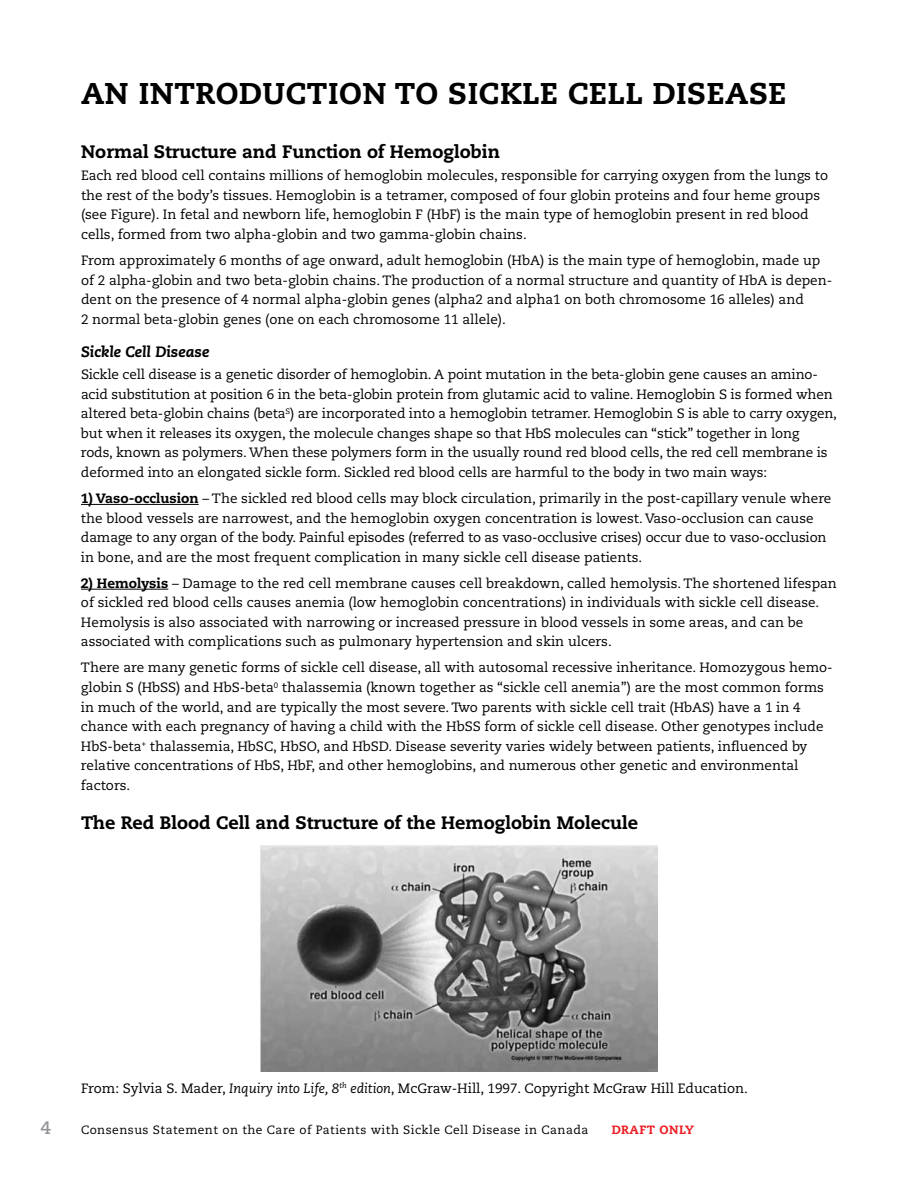
<style>
.page{position:relative;width:918px;height:1188px;background:#fff}
.page>*{position:absolute;margin:0;border:0;box-sizing:border-box;transform-origin:0 0}
.t1{font:800 30px "Caecilia";letter-spacing:.02em;color:#000}
.t2{font:800 18px "Caecilia";color:#000}
.t3{font:700 18px "Caecilia";color:#939598}
.t4{font:italic 800 15px "Caecilia";color:#000}
.t5{font:13.5px/19.5px "Caecilia";color:#000}
.t6{font:12px "Caecilia";letter-spacing:.04em;color:#000}
.t7{font:800 12px "Caecilia";letter-spacing:.04em;color:#ed1d24}
.s1{font-weight:800}
.s2{font-style:italic}
</style>
<div class="page">
<hr style="left:81px;top:504px;width:118px;height:1px;background:#000">
<hr style="left:81px;top:589px;width:87px;height:1px;background:#000">
<img style="left:260px;top:846px;width:398px;height:225px">
<h1 class="t1" style="left:81px;top:75px;width:707px">An Introduction to Sickle Cell Disease</h1>
<h2 class="t2" style="left:81px;top:140px;width:421px">Normal Structure and Function of Hemoglobin</h2>
<p class="t5" style="left:81px;top:166px;width:749px">Each red blood cell contains millions of hemoglobin molecules, responsible for carrying oxygen from the lungs to the rest of the body’s tissues. Hemoglobin is a tetramer, composed of four globin proteins and four heme groups (see Figure). In fetal and newborn life, hemoglobin F (HbF) is the main type of hemoglobin present in red blood cells, formed from two alpha-globin and two gamma-globin chains.</p>
<p class="t5" style="left:81px;top:251px;width:753px">From approximately 6 months of age onward, adult hemoglobin (HbA) is the main type of hemoglobin, made up of 2 alpha-globin and two beta-globin chains. The production of a normal structure and quantity of HbA is depen&shy;dent on the presence of 4 normal alpha-globin genes (alpha2 and alpha1 on both chromosome 16 alleles) and<br>2 normal beta-globin genes (one on each chromosome 11 allele).</p>
<p class="t4" style="left:81px;top:342px;width:130px">Sickle Cell Disease</p>
<p class="t5" style="left:81px;top:365px;width:758px">Sickle cell disease is a genetic disorder of hemoglobin. A point mutation in the beta-globin gene causes an amino&shy;acid substitution at position 6 in the beta-globin protein from glutamic acid to valine. Hemoglobin S is formed when altered beta-globin chains (beta<sup>S</sup>) are incorporated into a hemoglobin tetramer. Hemoglobin S is able to carry oxygen, but when it releases its oxygen, the molecule changes shape so that HbS molecules can “stick” together in long<br>rods, known as polymers. When these polymers form in the usually round red blood cells, the red cell membrane is deformed into an elongated sickle form. Sickled red blood cells are harmful to the body in two main ways:</p>
<p class="t5" style="left:81px;top:489px;width:752px"><span class="s1">1) Vaso-occlusion</span> – The sickled red blood cells may block circulation, primarily in the post-capillary venule where the blood vessels are narrowest, and the hemoglobin oxygen concentration is lowest. Vaso-occlusion can cause damage to any organ of the body. Painful episodes (referred to as vaso-occlusive crises) occur due to vaso-occlusion in bone, and are the most frequent complication in many sickle cell disease patients.</p>
<p class="t5" style="left:81px;top:574px;width:757px"><span class="s1">2) Hemolysis</span> – Damage to the red cell membrane causes cell breakdown, called hemolysis. The shortened lifespan of sickled red blood cells causes anemia (low hemoglobin concentrations) in individuals with sickle cell disease.<br>Hemolysis is also associated with narrowing or increased pressure in blood vessels in some areas, and can be associated with complications such as pulmonary hypertension and skin ulcers.</p>
<p class="t5" style="left:81px;top:658px;width:753px">There are many genetic forms of sickle cell disease, all with autosomal recessive inheritance. Homozygous hemo&shy;globin S (HbSS) and HbS-beta<sup>0</sup> thalassemia (known together as “sickle cell anemia”) are the most common forms in much of the world, and are typically the most severe. Two parents with sickle cell trait (HbAS) have a 1 in 4 chance with each pregnancy of having a child with the HbSS form of sickle cell disease. Other genotypes include HbS-beta<sup>+</sup> thalassemia, HbSC, HbSO, and HbSD.</p>
<p class="t5" style="left:81px;top:736px;width:728px;text-indent:315px">Disease severity varies widely between patients, influenced by relative concentrations of HbS, HbF, and other hemoglobins, and numerous other genetic and environmental factors.</p>
<h2 class="t2" style="left:81px;top:812px;width:559px">The Red Blood Cell and Structure of the Hemoglobin Molecule</h2>
<p class="t5" style="left:81px;top:1079px;width:666px">From: Sylvia S. Mader, <span class="s2">Inquiry into Life, 8</span><sup>th</sup> <span class="s2">edition</span>, McGraw-Hill, 1997. Copyright McGraw Hill Education.</p>
<h2 class="t3" style="left:40px;top:1117px;width:12px">4</h2>
<p class="t6" style="left:81px;top:1123px;width:509px">Consensus Statement on the Care of Patients with Sickle Cell Disease in Canada</p>
<p class="t7" style="left:612px;top:1122px;width:84px">DRAFT ONLY</p>
</div>
